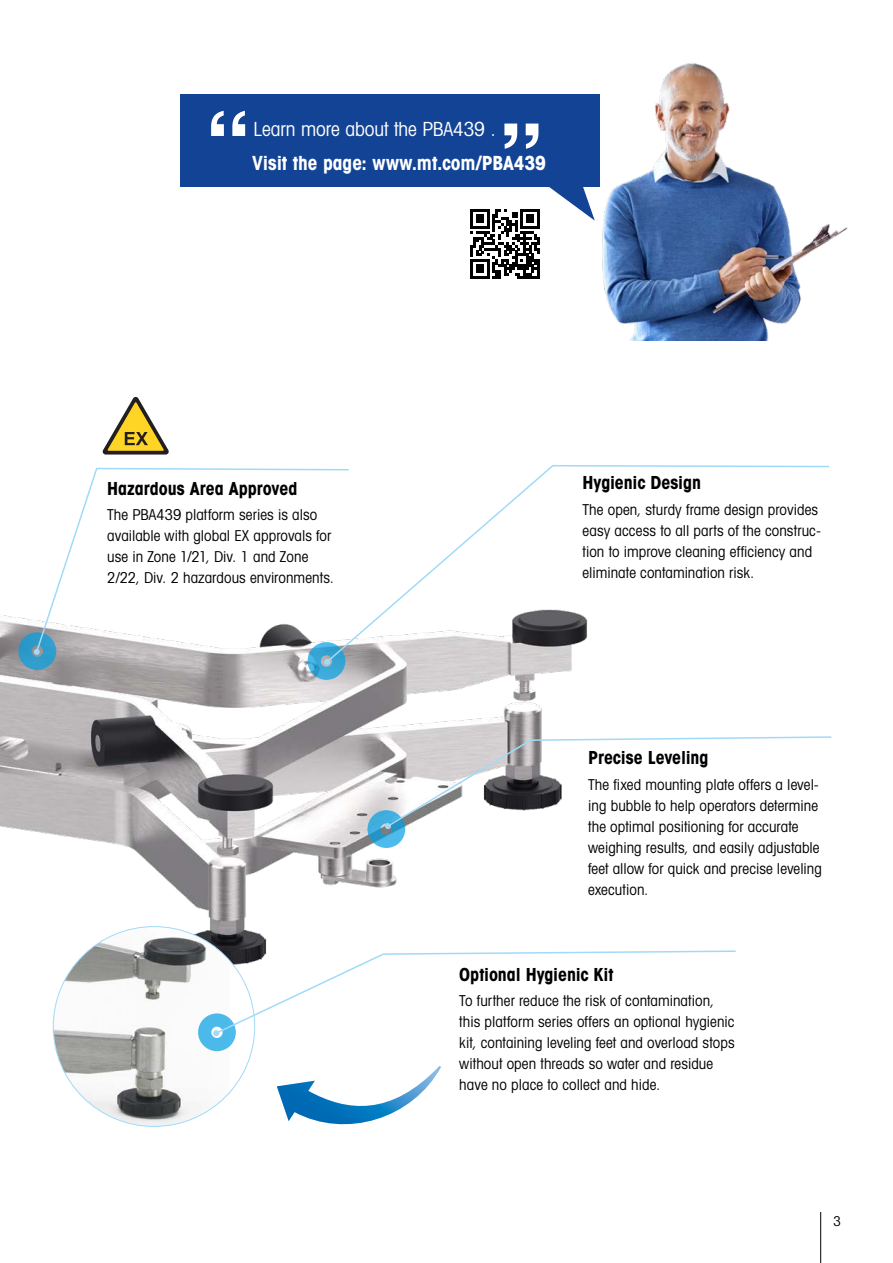
<style>
.page{position:relative;width:893px;height:1263px;background:#fff}
.page>*{position:absolute;margin:0;border:0;box-sizing:border-box;transform-origin:0 0}
.t1{font:19.5px "Avant Gardefor MT Bd";letter-spacing:-.005em;color:#fff}
.t2{font:19.5px "Avant Gardefor MT Bk";letter-spacing:-.005em;color:#fff}
.t3{font:18px "Avant Gardefor MT Bd";letter-spacing:-.005em;color:#000}
.t4{font:15px/21px "Avant Gardefor MT Bk";letter-spacing:.005em;color:#000}
.t5{font:13.5px "Avant Gardefor MT Bk";color:#000}
</style>
<div class="page">
<hr style="left:820px;top:1212px;width:1px;height:51px;background:#000">
<img style="left:0;top:340px;width:664px;height:787px">
<svg style="left:325px;top:464px;width:505px;height:200px"></svg>
<svg style="left:308px;top:654px;width:37px;height:26px"></svg>
<svg style="left:367px;top:735px;width:465px;height:113px"></svg>
<svg style="left:277px;top:1066px;width:164px;height:61px"></svg>
<img style="left:53px;top:926px;width:177px;height:200px">
<img style="left:595px;top:63px;width:253px;height:277px">
<div style="left:180px;top:94px;width:419px;height:92px;background:#134395"></div>
<svg style="left:211px;top:111px;width:34px;height:25px"></svg>
<svg style="left:504px;top:124px;width:34px;height:25px"></svg>
<svg style="left:470px;top:186px;width:125px;height:92px"></svg>
<svg style="left:35px;top:467px;width:315px;height:187px"></svg>
<svg style="left:18px;top:632px;width:38px;height:38px"></svg>
<svg style="left:103px;top:397px;width:66px;height:57px"></svg>
<svg style="left:198px;top:950px;width:538px;height:101px"></svg>
<h1 class="t2" style="left:254px;top:117px;width:244px">Learn more about the PBA439 .</h1>
<h1 class="t1" style="left:252px;top:150px;width:295px">Visit the page: www.mt.com/PBA439</h1>
<p class="t3" style="left:107px;top:477px;width:192px">Hazardous Area Approved</p>
<p class="t4" style="left:107px;top:504px;width:228px">The PBA439 platform series is also available with global EX approvals for use in Zone 1/21, Div. 1 and Zone 2/22, Div. 2 hazardous environments.</p>
<p class="t3" style="left:583px;top:471px;width:120px">Hygienic Design</p>
<p class="t4" style="left:583px;top:498px;width:240px">The open, sturdy frame design provides easy access to all parts of the construc&shy;tion to improve cleaning efficiency and eliminate contamination risk.</p>
<p class="t3" style="left:588px;top:746px;width:122px">Precise Leveling</p>
<p class="t4" style="left:588px;top:773px;width:235px">The fixed mounting plate offers a level&shy;ing bubble to help operators determine the optimal positioning for accurate weighing results, and easily adjustable feet allow for quick and precise leveling execution.</p>
<p class="t3" style="left:459px;top:963px;width:156px">Optional Hygienic Kit</p>
<p class="t4" style="left:459px;top:990px;width:277px">To further reduce the risk of contamination, this platform series offers an optional hygienic kit, containing leveling feet and overload stops without open threads so water and residue have no place to collect and hide.</p>
<p class="t5" style="left:833px;top:1213px;width:9px">3</p>
</div>
